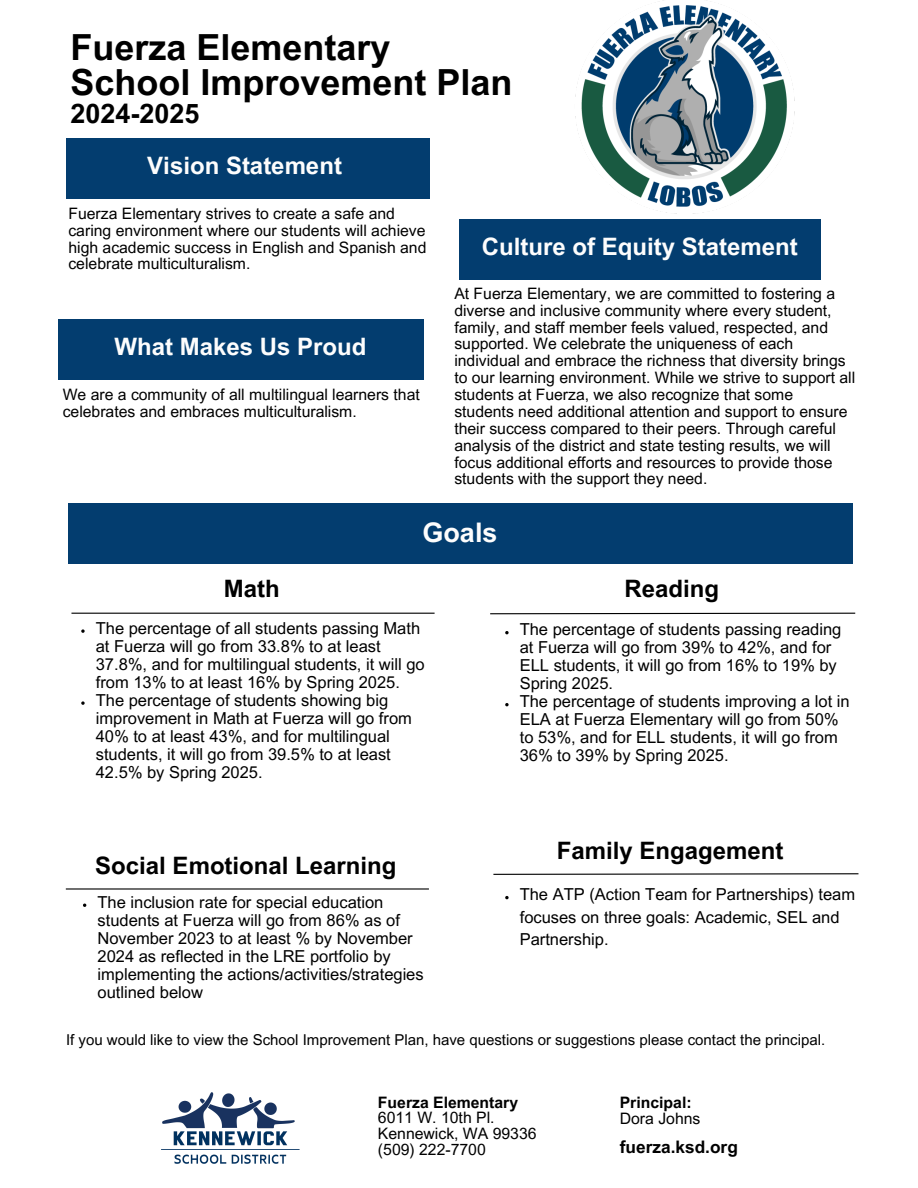
<style>
.page{position:relative;width:918px;height:1188px;background:#fff}
.page>*{position:absolute;margin:0;border:0;box-sizing:border-box;transform-origin:0 0}
.t1{font:700 36px/34.8px "Arial MT Pro";color:#000}
.t2{font:700 27px "Arial MT Pro";color:#000}
.t3{font:700 27px "Arial MT Pro";color:#fdfdfd}
.t4{font:700 24px "Arial MT Pro";color:#fdfdfd}
.t5{font:700 24px "Arial MT Pro";color:#000}
.t6{font:700 17.25px "Arial MT Pro";color:#000}
.t7{font:16.5px/18px "Arial MT Pro";color:#000}
.t8{font:15.75px/16.8px "Arial MT Pro";color:#000}
.t9{font:700 15.75px "Arial MT Pro";color:#000}
.t10{font:15px "Arial MT Pro";color:#000}
.s1{font-weight:700}
</style>
<div class="page">
<div style="left:68px;top:503px;width:784px;height:61px;background:#033d6f"></div>
<hr style="left:71px;top:613px;width:364px;height:1px;background:#000">
<hr style="left:66px;top:888px;width:363px;height:2px;background:#000">
<div style="left:66px;top:138px;width:364px;height:61px;background:#033d6f"></div>
<div style="left:459px;top:219px;width:361px;height:61px;background:#033d6f"></div>
<div style="left:59px;top:319px;width:365px;height:61px;background:#033d6f"></div>
<svg style="left:490px;top:612px;width:366px;height:3px"></svg>
<svg style="left:493px;top:873px;width:366px;height:2px"></svg>
<img style="left:575px;top:0;width:220px;height:214px">
<svg style="left:81px;top:629px;width:4px;height:4px"></svg>
<svg style="left:81px;top:701px;width:4px;height:4px"></svg>
<svg style="left:505px;top:631px;width:4px;height:3px"></svg>
<svg style="left:505px;top:703px;width:4px;height:3px"></svg>
<svg style="left:505px;top:896px;width:4px;height:3px"></svg>
<img style="left:161px;top:1092px;width:139px;height:72px">
<p class="t1" style="left:71px;top:34px;width:443px">Fuerza Elementary<br>School Improvement Plan</p>
<p class="t2" style="left:71px;top:103px;width:131px">2024-2025</p>
<h2 class="t4" style="left:147px;top:156px;width:196px">Vision Statement</h2>
<h3 class="t8" style="left:68px;top:207px;width:360px">Fuerza Elementary strives to create a safe and caring environment where our students will achieve high academic success in English and Spanish and celebrate multiculturalism.</h3>
<p class="t4" style="left:114px;top:337px;width:253px">What Makes Us Proud</p>
<h1 class="t8" style="left:63px;top:388px;width:359px">We are a community of all multilingual learners that celebrates and embraces multiculturalism.</h1>
<h3 class="t4" style="left:482px;top:237px;width:317px">Culture of Equity Statement</h3>
<p class="t8" style="left:454px;top:287px;width:402px">At Fuerza Elementary, we are committed to fostering a diverse and inclusive community where every student, family, and staff member feels valued, respected, and supported. We celebrate the uniqueness of each individual and embrace the richness that diversity brings to our learning environment. While we strive to support all students at Fuerza, we also recognize that some students need additional attention and support to ensure their success compared to their peers. Through careful analysis of the district and state testing results, we will focus additional efforts and resources to provide those students with the support they need.</p>
<h5 class="t5" style="left:224px;top:580px;width:57px">Math</h5>
<h3 class="t3" style="left:422px;top:522px;width:77px">Goals</h3>
<p class="t7" style="left:96px;top:621px;width:330px">The percentage of all students passing Math at Fuerza will go from 33.8% to at least 37.8%, and for multilingual students, it will go from 13% to at least 16% by Spring 2025.</p>
<p class="t7" style="left:96px;top:693px;width:318px">The percentage of students showing big improvement in Math at Fuerza will go from 40% to at least 43%, and for multilingual students, it will go from 39.5% to at least 42.5% by Spring 2025.</p>
<h3 class="t5" style="left:624px;top:580px;width:96px">Reading</h3>
<p class="t7" style="left:520px;top:623px;width:323px">The percentage of students passing reading at Fuerza will go from 39% to 42%, and for ELL students, it will go from 16% to 19% by Spring 2025.</p>
<h3 class="t7" style="left:520px;top:695px;width:331px">The percentage of students improving a lot in ELA at Fuerza Elementary will go from 50% to 53%, and for ELL students, it will go from 36% to 39% by Spring 2025.</h3>
<h3 class="t5" style="left:95px;top:857px;width:303px">Social Emotional Learning</h3>
<p class="t7" style="left:98px;top:895px;width:328px">The inclusion rate for special education students at Fuerza will go from 86% as of November 2023 to at least % by November 2024 as reflected in the LRE portfolio by implementing the actions/activities/strategies outlined below</p>
<h5 class="t5" style="left:557px;top:841px;width:228px">Family Engagement</h5>
<p class="t7" style="left:520px;top:885px;width:337px;line-height:22.5px">The ATP (Action Team for Partnerships) team focuses on three goals: Academic, SEL and<br>Partnership.</p>
<p class="t10" style="left:66px;top:1034px;width:761px">If you would like to view the School Improvement Plan, have questions or suggestions please contact the principal.</p>
<p class="t8" style="left:378px;top:1096px;width:160px;line-height:15.8px"><span class="s1">Fuerza Elementary<br></span>6011 W. 10th Pl.<br>Kennewick, WA 99336</p>
<p class="t8" style="left:378px;top:1143px;width:109px">(509) 222-7700</p>
<h5 class="t6" style="left:620px;top:1141px;width:120px">fuerza.ksd.org</h5>
<p class="t9" style="left:620px;top:1097px;width:73px">Principal:</p>
<h5 class="t8" style="left:620px;top:1112px;width:82px">Dora Johns</h5>
</div>
